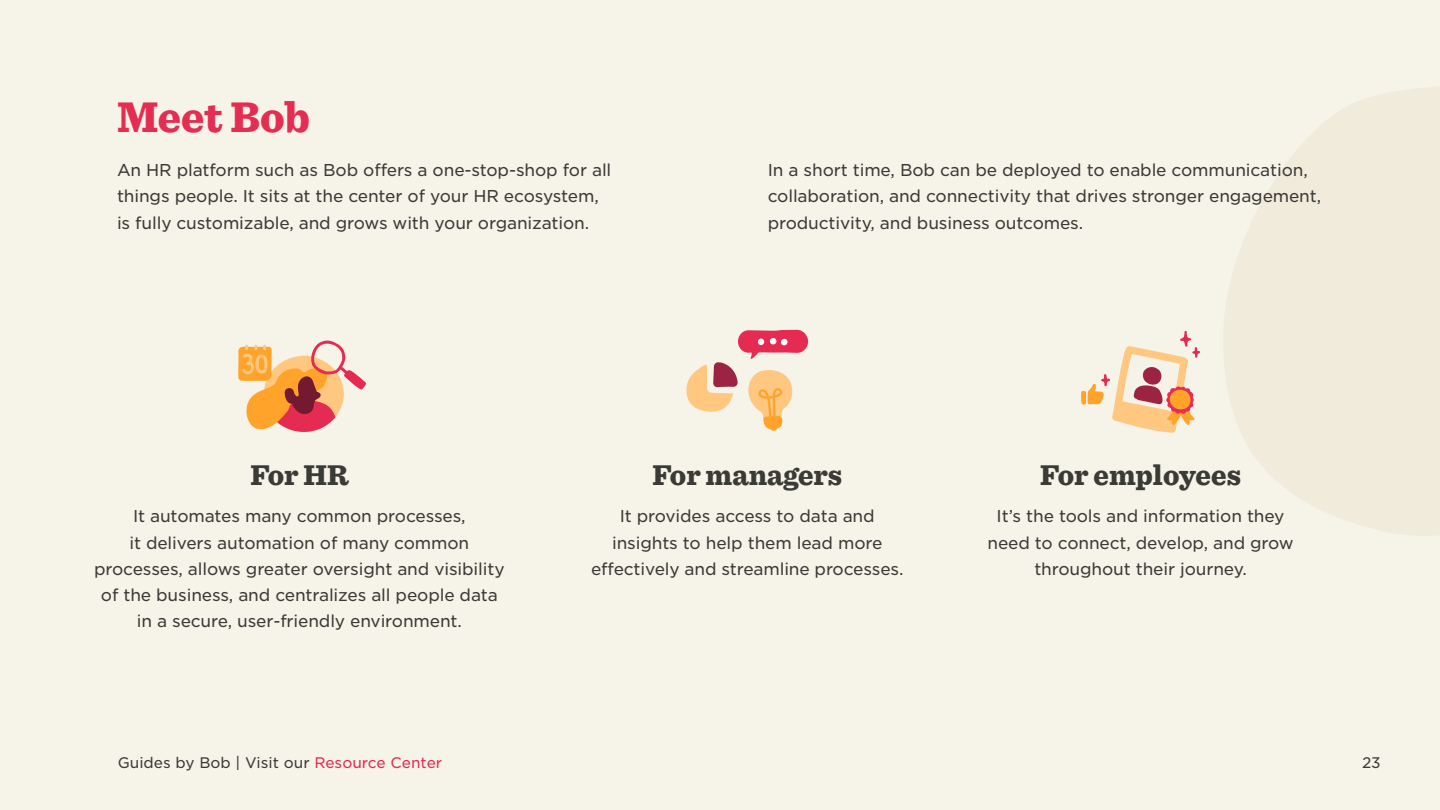
<style>
.page{position:relative;width:1440px;height:810px;background:#f6f3e8}
.page>*{position:absolute;margin:0;border:0;box-sizing:border-box;transform-origin:0 0}
.t1{font:900 45px "Sentinel";color:#e52c51;scale:.95 1}
.t2{font:900 30px "Sentinel";color:#3a3a37;scale:.95 1}
.t3{font:16.5px/26.2px "Gotham S Sm";letter-spacing:-.01em;color:#3a3a37;text-align:center}
.t4{font:14.7px "Gotham S Sm";color:#3a3a37}
.s1{color:#e32b52}
</style>
<div class="page">
<svg style="left:1223px;top:86px;width:217px;height:450px;fill:#f0ebdb"></svg>
<svg style="left:1081px;top:331px;width:119px;height:102px"></svg>
<svg style="left:238px;top:340px;width:128px;height:92px"></svg>
<svg style="left:686px;top:330px;width:122px;height:101px"></svg>
<h1 class="t1" style="left:117px;top:90px;width:205px">Meet Bob</h1>
<p class="t3" style="left:117px;top:156px;width:496px;text-align:left">An HR platform such as Bob offers a one-stop-shop for all things people. It sits at the center of your HR ecosystem, is fully customizable, and grows with your organization.</p>
<p class="t3" style="left:768px;top:156px;width:555px;text-align:left">In a short time, Bob can be deployed to enable communication, collaboration, and connectivity that drives stronger engagement, productivity, and business outcomes.</p>
<h2 class="t2" style="left:250px;top:457px;width:105px">For HR</h2>
<p class="t3" style="left:94px;top:503px;width:412px">It automates many common processes,<br>it delivers automation of many common processes, allows greater oversight and visibility of the business, and centralizes all people data in a secure, user-friendly environment.</p>
<p class="t4" style="left:118px;top:753px;width:326px">Guides by Bob | Visit our <span class="s1">Resource Center</span></p>
<h2 class="t2" style="left:652px;top:457px;width:201px">For managers</h2>
<p class="t3" style="left:591px;top:503px;width:314px">It provides access to data and insights to help them lead more effectively and streamline processes.</p>
<h2 class="t2" style="left:1040px;top:457px;width:213px">For employees</h2>
<p class="t3" style="left:987px;top:503px;width:308px">It s’ the tools and information they need to connect, develop, and grow throughout their journey.</p>
<p class="t4" style="left:1362px;top:753px;width:20px">23</p>
</div>
